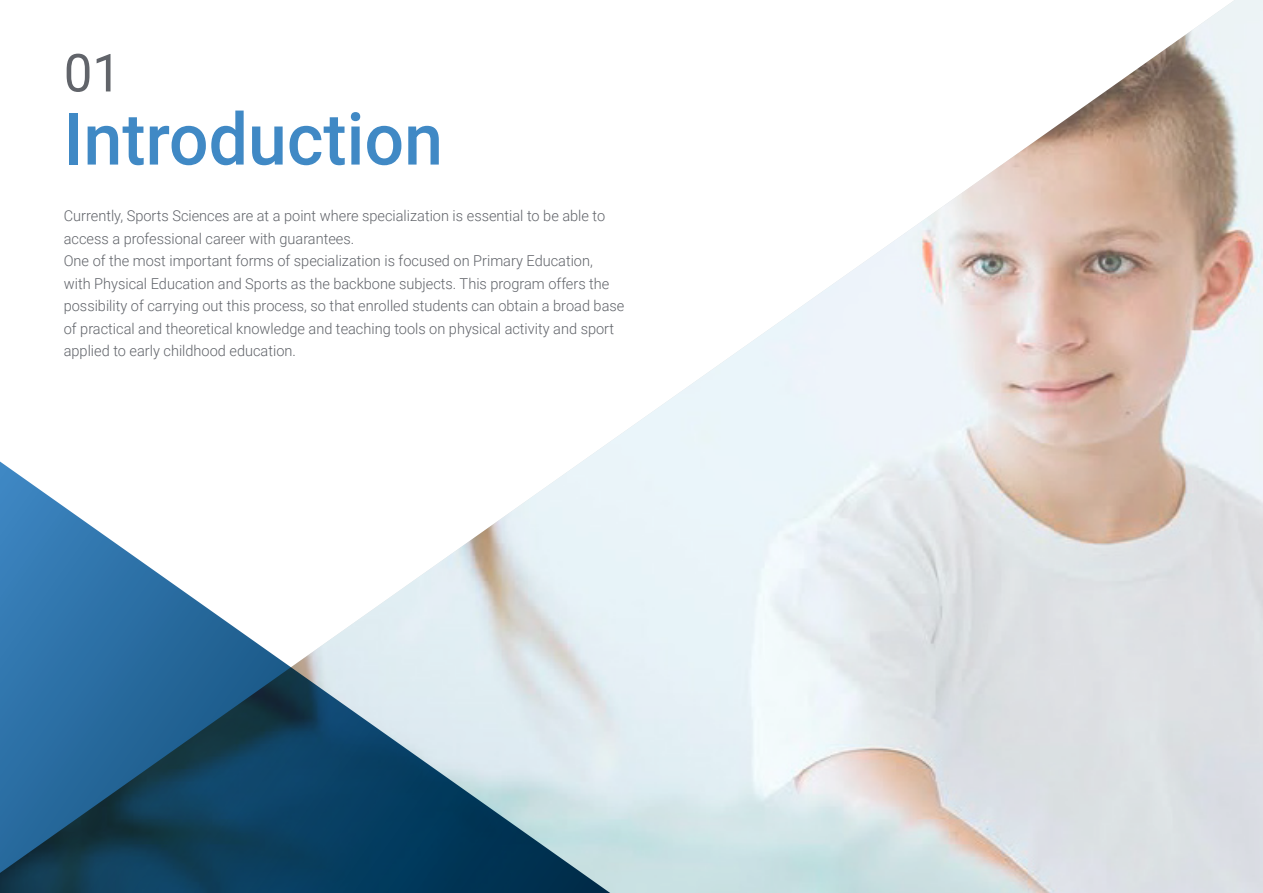
<style>
.page{position:relative;width:1263px;height:893px;background:#fff}
.page>*{position:absolute;margin:0;border:0;box-sizing:border-box;transform-origin:0 0}
.t1{font:500 72px "Roboto";color:#4089c5}
.t2{font:52.5px "Roboto";color:#61646a}
.t3{font:300 15px/22.5px "Roboto";color:#61646a}
</style>
<div class="page">
<img style="left:604px;top:0;width:659px;height:893px">
<svg style="left:0;top:446px;width:640px;height:447px"></svg>
<h2 class="t2" style="left:64px;top:36px;width:59px">01</h2>
<h1 class="t1" style="left:64px;top:89px;width:381px">Introduction</h1>
<p class="t3" style="left:64px;top:204px;width:562px">Currently, Sports Sciences are at a point where specialization is essential to be able to access a professional career with guarantees.<br>One of the most important forms of specialization is focused on Primary Education,<br>with Physical Education and Sports as the backbone subjects. This program offers the possibility of carrying out this process, so that enrolled students can obtain a broad base of practical and theoretical knowledge and teaching tools on physical activity and sport applied to early childhood education.</p>
</div>
